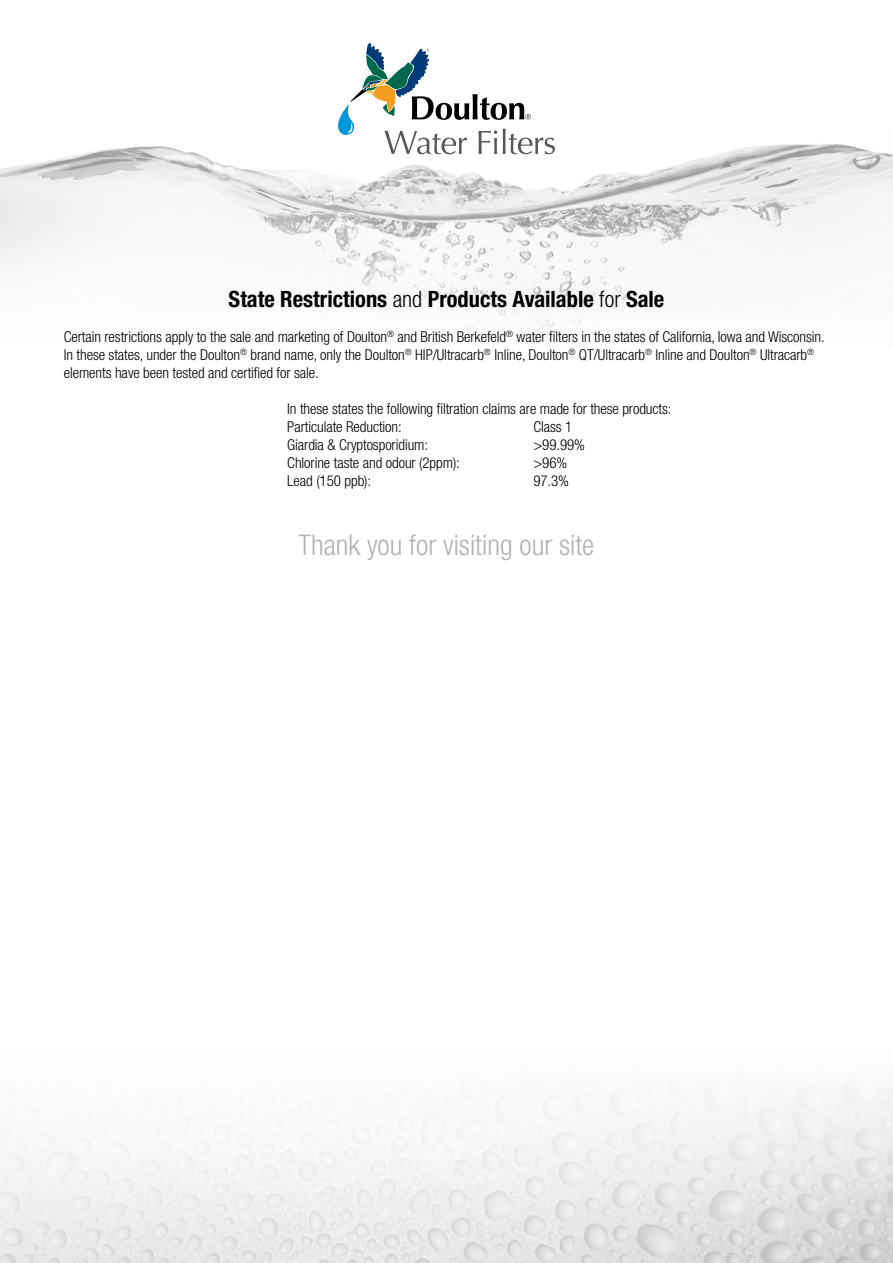
<style>
.page{position:relative;width:893px;height:1263px;background:#fff}
.page>*{position:absolute;margin:0;border:0;box-sizing:border-box;transform-origin:0 0}
.t1{font:300 condensed 28.5px "Helvetica Neue";color:#b3b2b2}
.t2{font:700 condensed 22.5px "Helvetica Neue";color:#000}
.t3{font:300 condensed 15px/18px "Helvetica Neue";letter-spacing:-.005em;color:#000}
.s1{font-weight:300}
</style>
<div class="page">
<img style="left:0;top:144px;width:893px;height:159px">
<img style="left:0;top:1091px;width:893px;height:172px">
<svg style="left:338px;top:43px;width:217px;height:111px"></svg>
<h2 class="t2" style="left:229px;top:285px;width:437px">State Restrictions <span class="s1">and</span> Products Available <span class="s1">for</span> Sale</h2>
<p class="t3" style="left:64px;top:328px;width:762px">Certain restrictions apply to the sale and marketing of Doulton<sup>®</sup> and British Berkefeld<sup>®</sup> water filters in the states of California, Iowa and Wisconsin.<br>In these states, under the Doulton<sup>®</sup> brand name, only the Doulton<sup>®</sup> HIP/Ultracarb<sup>®</sup> Inline, Doulton<sup>®</sup> QT/Ultracarb<sup>®</sup> Inline and Doulton<sup>®</sup> Ultracarb<sup>® </sup>elements have been tested and certified for sale.</p>
<p class="t3" style="left:287px;top:400px;width:386px">In these states the following filtration claims are made for these products:<br>Particulate Reduction:</p>
<p class="t3" style="left:533px;top:418px;width:40px">Class 1</p>
<p class="t3" style="left:287px;top:436px;width:142px">Giardia &amp; Cryptosporidium:</p>
<p class="t3" style="left:533px;top:436px;width:53px">&gt;99.99%</p>
<p class="t3" style="left:287px;top:454px;width:174px">Chlorine taste and odour (2ppm):</p>
<p class="t3" style="left:533px;top:454px;width:36px">&gt;96%</p>
<p class="t3" style="left:287px;top:472px;width:85px">Lead (150 ppb):</p>
<p class="t3" style="left:533px;top:472px;width:37px">97.3%</p>
<h1 class="t1" style="left:299px;top:528px;width:297px">Thank you for visiting our site</h1>
</div>
